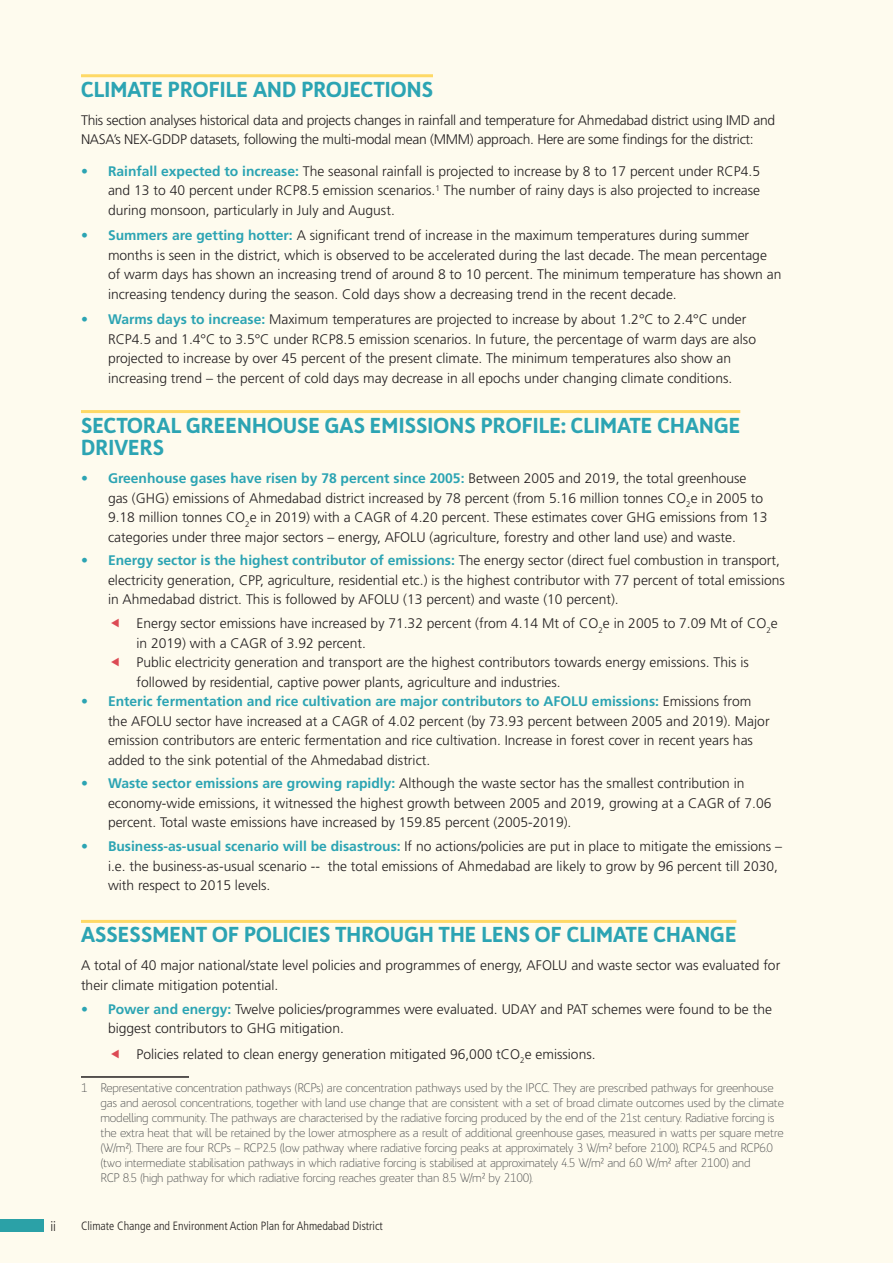
<style>
.page{position:relative;width:893px;height:1263px;background:#fefbee}
.page>*{position:absolute;margin:0;border:0;box-sizing:border-box;transform-origin:0 0}
.Body{font:900 21px/22.5px "Bw Quinta Pro";letter-spacing:.01em;color:#2ca4b3}
.Body-2{font:300 13.8px/19.5px "Frutiger LT Std";color:#231f20}
._2nd_B{font:300 13.8px/19.5px "Frutiger LT Std";color:#231f20}
.Body-3{font:300 13.8px/19.5px "Frutiger LT Std";letter-spacing:-.02em;color:#231f20}
.t1{font:300 condensed 13.8px "Frutiger LT Std";color:#231f20}
.footnote{font:300 12px/15px "Bw Quinta Pro";letter-spacing:-.02em;color:#4b4c4d}
.t2{font:300 condensed 12px "Frutiger LT Std";color:#231f20}
.s1{font-weight:700;color:#2ca4b3}
</style>
<div class="page">
<hr style="left:81px;top:74px;width:352px;height:3px;background:#fed966">
<hr style="left:81px;top:410px;width:659px;height:3px;background:#fed966">
<hr style="left:81px;top:920px;width:655px;height:3px;background:#fed966">
<hr style="left:81px;top:1076px;width:108px;height:2px;background:#231f20">
<p class="Body" style="left:81px;top:78px;width:353px">CLIMATE PROFILE AND PROJECTIONS</p>
<p class="Body-3" style="left:81px;top:110px;width:696px">This section analyses historical data and projects changes in rainfall and temperature for Ahmedabad district using IMD and<br>NASA’s NEX-GDDP datasets, following the multi-modal mean (MMM) approach. Here are some findings for the district:</p>
<p class="Body-2" style="left:108px;top:161px;width:654px;text-align:justify;text-indent:-27px"><span class="s1">• Rainfall expected to increase:</span> The seasonal rainfall is projected to increase by 8 to 17 percent under RCP4.5 and 13 to 40 percent under RCP8.5 emission scenarios.<sup>1</sup> The number of rainy days is also projected to increase during monsoon, particularly in July and August.</p>
<p class="Body-2" style="left:108px;top:226px;width:675px;text-indent:-27px"><span class="s1">• Summers are getting hotter:</span> A significant trend of increase in the maximum temperatures during summer months is seen in the district, which is observed to be accelerated during the last decade. The mean percentage of warm days has shown an increasing trend of around 8 to 10 percent. The minimum temperature has shown an increasing tendency during the season. Cold days show a decreasing trend in the recent decade.</p>
<p class="Body-2" style="left:108px;top:310px;width:650px;text-indent:-27px"><span class="s1">• Warms days to increase:</span> Maximum temperatures are projected to increase by about 1.2°C to 2.4°C under RCP4.5 and 1.4°C to 3.5°C under RCP8.5 emission scenarios. In future, the percentage of warm days are also projected to increase by over 45 percent of the present climate. The minimum temperatures also show an increasing trend – the percent of cold days may decrease in all epochs under changing climate conditions.</p>
<p class="Body" style="left:81px;top:414px;width:661px">SECTORAL GREENHOUSE GAS EMISSIONS PROFILE: CLIMATE CHANGE<br>DRIVERS</p>
<p class="Body-2" style="left:108px;top:469px;width:661px;text-indent:-27px"><span class="s1">• Greenhouse gases have risen by 78 percent since 2005:</span> Between 2005 and 2019, the total greenhouse gas (GHG) emissions of Ahmedabad district increased by 78 percent (from 5.16 million tonnes CO<sub>2</sub>e in 2005 to 9.18 million tonnes CO<sub>2</sub>e in 2019) with a CAGR of 4.20 percent. These estimates cover GHG emissions from 13 categories under three major sectors – energy, AFOLU (agriculture, forestry and other land use) and waste.</p>
<p class="Body-2" style="left:108px;top:551px;width:678px;text-indent:-27px"><span class="s1">• Energy sector is the highest contributor of emissions:</span> The energy sector (direct fuel combustion in transport, electricity generation, CPP, agriculture, residential etc.) is the highest contributor with 77 percent of total emissions in Ahmedabad district. This is followed by AFOLU (13 percent) and waste (10 percent).</p>
<p class="_2nd_B" style="left:136px;top:614px;width:643px">Energy sector emissions have increased by 71.32 percent (from 4.14 Mt of CO<sub>2</sub>e in 2005 to 7.09 Mt of CO<sub>2</sub>e in 2019) with a CAGR of 3.92 percent.</p>
<p class="_2nd_B" style="left:136px;top:653px;width:614px">Public electricity generation and transport are the highest contributors towards energy emissions. This is followed by residential, captive power plants, agriculture and industries.</p>
<p class="Body-2" style="left:108px;top:692px;width:663px;text-indent:-27px"><span class="s1">• Enteric fermentation and rice cultivation are major contributors to AFOLU emissions:</span> Emissions from the AFOLU sector have increased at a CAGR of 4.02 percent (by 73.93 percent between 2005 and 2019). Major emission contributors are enteric fermentation and rice cultivation. Increase in forest cover in recent years has added to the sink potential of the Ahmedabad district.</p>
<p class="Body-2" style="left:108px;top:774px;width:665px;text-indent:-27px"><span class="s1">• Waste sector emissions are growing rapidly:</span> Although the waste sector has the smallest contribution in economy-wide emissions, it witnessed the highest growth between 2005 and 2019, growing at a CAGR of 7.06 percent. Total waste emissions have increased by 159.85 percent (2005-2019).</p>
<p class="Body-2" style="left:108px;top:837px;width:676px;text-indent:-27px"><span class="s1">• Business-as-usual scenario will be disastrous:</span> If no actions/policies are put in place to mitigate the emissions – i.e. the business-as-usual scenario -- the total emissions of Ahmedabad are likely to grow by 96 percent till 2030, with respect to 2015 levels.</p>
<p class="Body" style="left:81px;top:924px;width:657px">ASSESSMENT OF POLICIES THROUGH THE LENS OF CLIMATE CHANGE</p>
<p class="Body-2" style="left:81px;top:956px;width:701px">A total of 40 major national/state level policies and programmes of energy, AFOLU and waste sector was evaluated for their climate mitigation potential.</p>
<p class="Body-2" style="left:108px;top:999px;width:665px;text-indent:-27px"><span class="s1">• Power and energy:</span> Twelve policies/programmes were evaluated. UDAY and PAT schemes were found to be the biggest contributors to GHG mitigation.</p>
<p class="_2nd_B" style="left:136px;top:1044px;width:461px">Policies related to clean energy generation mitigated 96,000 tCO<sub>2</sub>e emissions.</p>
<p class="footnote" style="left:100px;top:1080px;width:685px;text-indent:-20px">1 Representative concentration pathways (RCPs) are concentration pathways used by the IPCC. They are prescribed pathways for greenhouse gas and aerosol concentrations, together with land use change that are consistent with a set of broad climate outcomes used by the climate modelling community. The pathways are characterised by the radiative forcing produced by the end of the 21st century. Radiative forcing is the extra heat that will be retained by the lower atmosphere as a result of additional greenhouse gases, measured in watts per square metre (W/m²). There are four RCPs – RCP2.5 (low pathway where radiative forcing peaks at approximately 3 W/m² before 2100), RCP4.5 and RCP6.0 (two intermediate stabilisation pathways in which radiative forcing is stabilised at approximately 4.5 W/m² and 6.0 W/m² after 2100) and<br>RCP 8.5 (high pathway for which radiative forcing reaches greater than 8.5 W/m² by 2100).</p>
<p class="t1" style="left:50px;top:1218px;width:7px">ii</p>
<p class="t2" style="left:81px;top:1218px;width:303px">Climate Change and Environment Action Plan for Ahmedabad District</p>
</div>
